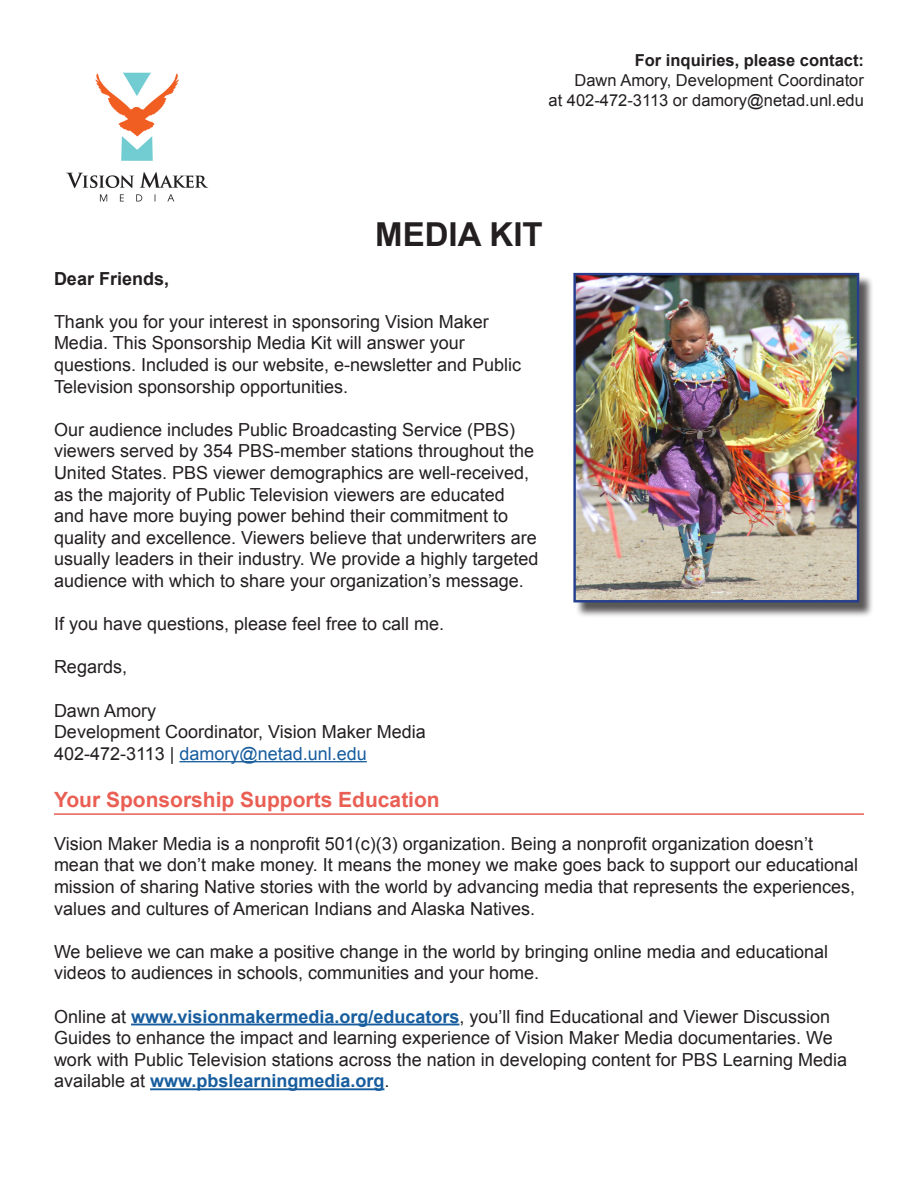
<style>
.page{position:relative;width:918px;height:1188px;background:#fff}
.page>*{position:absolute;margin:0;border:0;box-sizing:border-box;transform-origin:0 0}
.t1{font:700 33px "Arial";color:#231f20}
.Topic_Heading{font:700 21px "Arial";color:#ea5f54}
.t2{font:18px/21.6px "Arial";color:#231f20}
.t3{font:18px "Arial";color:#175d9e}
.t4{font:700 18px "Arial";color:#231f20}
.t5{font:16.5px/19.8px "Arial";color:#231f20;text-align:right}
.t6{font:700 16.5px "Arial";color:#231f20}
.s1{color:#231f20}
.s2{font-weight:700;color:#175d9e}
</style>
<div class="page">
<hr style="left:179px;top:761px;width:188px;height:1px;background:#175d9e">
<hr style="left:54px;top:813px;width:810px;height:2px;background:#ea5f54">
<hr style="left:131px;top:1024px;width:328px;height:1px;background:#175d9e">
<hr style="left:150px;top:1088px;width:234px;height:2px;background:#175d9e">
<img style="left:66px;top:72px;width:142px;height:130px">
<div style="left:575px;top:275px;width:299px;height:342px;background:#231f20;opacity:.75"></div>
<img style="left:576px;top:276px;width:280px;height:323px">
<div style="left:573px;top:273px;width:286px;height:329px;border:2px solid #253f8e"></div>
<p class="t6" style="left:635px;top:49px;width:231px">For inquiries, please contact:</p>
<p class="t5" style="left:549px;top:70px;width:317px">Dawn Amory, Development Coordinator<br>at 402-472-3113 or damory@netad.unl.edu</p>
<p class="t1" style="left:375px;top:213px;width:169px">MEDIA KIT</p>
<p class="t4" style="left:54px;top:266px;width:117px">Dear Friends,</p>
<p class="t2" style="left:54px;top:311px;width:469px">Thank you for your interest in sponsoring Vision Maker Media. This Sponsorship Media Kit will answer your questions. Included is our website, e-newsletter and Public Television sponsorship opportunities.</p>
<p class="t2" style="left:54px;top:419px;width:486px">Our audience includes Public Broadcasting Service (PBS) viewers served by 354 PBS-member stations throughout the United States. PBS viewer demographics are well-received, as the majority of Public Television viewers are educated and have more buying power behind their commitment to quality and excellence. Viewers believe that underwriters are usually leaders in their industry. We provide a highly targeted audience with which to share your organization’s message.</p>
<p class="t2" style="left:54px;top:613px;width:392px">If you have questions, please feel free to call me.</p>
<p class="t2" style="left:54px;top:656px;width:75px">Regards,</p>
<p class="t2" style="left:54px;top:700px;width:104px">Dawn Amory</p>
<p class="t2" style="left:54px;top:721px;width:373px">Development Coordinator, Vision Maker Media</p>
<p class="t3" style="left:54px;top:742px;width:314px"><span class="s1">402-472-3113 |</span> damory@netad.unl.edu</p>
<p class="Topic_Heading" style="left:54px;top:785px;width:387px">Your Sponsorship Supports Education</p>
<p class="t2" style="left:54px;top:833px;width:806px">Vision Maker Media is a nonprofit 501(c)(3) organization. Being a nonprofit organization doesn’t mean that we don’t make money. It means the money we make goes back to support our educational mission of sharing Native stories with the world by advancing media that represents the experiences, values and cultures of American Indians and Alaska Natives.</p>
<p class="t2" style="left:54px;top:941px;width:776px">We believe we can make a positive change in the world by bringing online media and educational videos to audiences in schools, communities and your home.</p>
<p class="t2" style="left:54px;top:1006px;width:795px">Online at <span class="s2">www.visionmakermedia.org/educators</span>, you’ll find Educational and Viewer Discussion Guides to enhance the impact and learning experience of Vision Maker Media documentaries. We work with Public Television stations across the nation in developing content for PBS Learning Media available at <span class="s2">www.pbslearningmedia.org</span>.</p>
</div>
